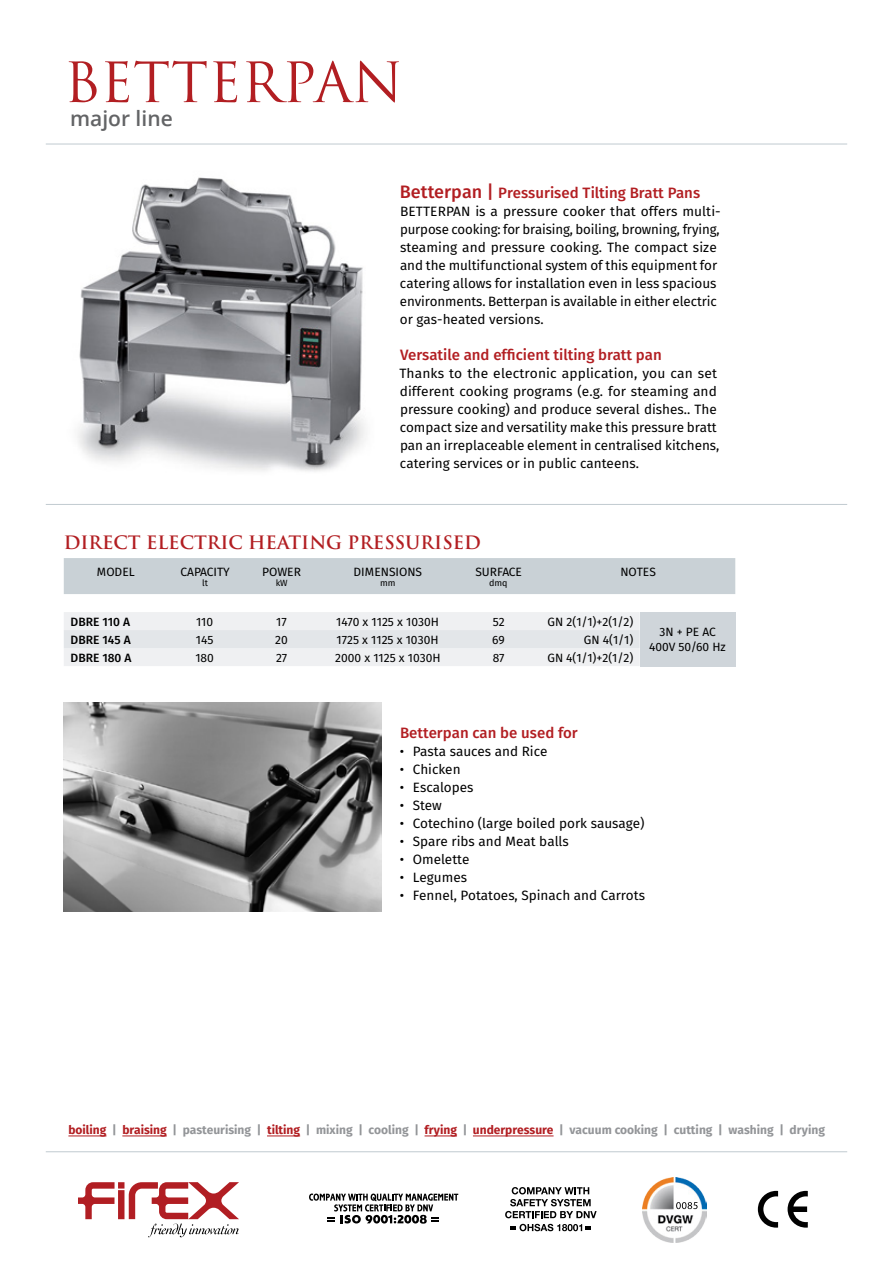
<style>
.page{position:relative;width:893px;height:1263px;background:#fff}
.page>*{position:absolute;margin:0;border:0;box-sizing:border-box;transform-origin:0 0}
.t1{font:54px "Trajan Pro";color:#b21e22}
.t2{font:600 21px "Open Sans";color:#636466}
.t3{font:700 18px "Trajan Pro";color:#b21e22}
.t4{font:500 15px "Fira Sans";color:#b21e22}
.t5{font:13.5px/18px "Fira Sans";color:#000}
.t6{font:12px/15px "Fira Sans";color:#000;text-align:center}
.t7{font:700 12px "Fira Sans";color:#939598}
.t8{font:500 12px "Fira Sans";color:#000}
.t9{font:9px "Fira Sans";color:#000}
.s1{font-size:18px}
.s2{color:#b21e22}
</style>
<div class="page">
<img style="left:77px;top:177px;width:288px;height:295px">
<img style="left:64px;top:702px;width:318px;height:210px">
<hr style="left:46px;top:504px;width:801px;height:1px;background:#c1cad0">
<hr style="left:68px;top:1136px;width:38px;height:1px;background:#b21e22">
<hr style="left:122px;top:1136px;width:45px;height:1px;background:#b21e22">
<hr style="left:267px;top:1136px;width:33px;height:1px;background:#b21e22">
<hr style="left:425px;top:1136px;width:32px;height:1px;background:#b21e22">
<hr style="left:473px;top:1136px;width:81px;height:1px;background:#b21e22">
<div style="left:64px;top:558px;width:671px;height:36px;background:#c9d1d6"></div>
<div style="left:640px;top:612px;width:95px;height:54px;background:#cfd5da"></div>
<svg style="left:64px;top:612px;width:576px;height:54px"></svg>
<hr style="left:46px;top:144px;width:801px;height:1px;background:#c1cad0">
<svg style="left:78px;top:1182px;width:161px;height:55px"></svg>
<hr style="left:46px;top:1151px;width:801px;height:1px;background:#c1cad0">
<svg style="left:758px;top:1191px;width:50px;height:36px"></svg>
<img style="left:642px;top:1177px;width:65px;height:65px">
<svg style="left:676px;top:1202px;width:22px;height:7px"></svg>
<svg style="left:505px;top:1187px;width:92px;height:31px"></svg>
<svg style="left:511px;top:1224px;width:80px;height:7px"></svg>
<svg style="left:309px;top:1193px;width:149px;height:31px"></svg>
<h1 class="t1" style="left:64px;top:48px;width:341px">BETTERPAN</h1>
<h2 class="t2" style="left:70px;top:104px;width:104px">major line</h2>
<p class="t4" style="left:400px;top:182px;width:302px"><span class="s1">Betterpan |</span> Pressurised Tilting Bratt Pans</p>
<p class="t5" style="left:400px;top:203px;width:322px">BETTERPAN is a pressure cooker that offers multi&shy;purpose cooking: for braising, boiling, browning, frying, steaming and pressure cooking. The compact size and the multifunctional system of this equipment for catering allows for installation even in less spacious environments. Betterpan is available in either electric or gas-heated versions.</p>
<p class="t4" style="left:400px;top:344px;width:263px">Versatile and efficient tilting bratt pan</p>
<p class="t5" style="left:399px;top:365px;width:322px">Thanks to the electronic application, you can set different cooking programs (e.g. for steaming and pressure cooking) and produce several dishes.. The compact size and versatility make this pressure bratt pan an irreplaceable element in centralised kitchens, catering services or in public canteens.</p>
<h3 class="t3" style="left:64px;top:531px;width:419px">DIRECT ELECTRIC HEATING PRESSURISED</h3>
<p class="t6" style="left:97px;top:565px;width:39px">MODEL</p>
<p class="t6" style="left:181px;top:565px;width:51px">CAPACITY</p>
<p class="t6" style="left:262px;top:565px;width:40px">POWER</p>
<p class="t6" style="left:354px;top:565px;width:70px">DIMENSIONS</p>
<p class="t6" style="left:475px;top:565px;width:48px">SURFACE</p>
<p class="t6" style="left:620px;top:565px;width:37px">NOTES</p>
<p class="t9" style="left:202px;top:577px;width:7px">lt</p>
<p class="t9" style="left:276px;top:577px;width:14px">kW</p>
<p class="t9" style="left:380px;top:577px;width:17px">mm</p>
<p class="t9" style="left:489px;top:577px;width:20px">dmq</p>
<p class="t8" style="left:71px;top:613px;width:61px">DBRE 110 A</p>
<p class="t6" style="left:196px;top:615px;width:19px">110</p>
<p class="t6" style="left:276px;top:615px;width:12px">17</p>
<p class="t6" style="left:336px;top:615px;width:104px">1470 x 1125 x 1030H</p>
<p class="t6" style="left:493px;top:615px;width:13px">52</p>
<p class="t6" style="left:548px;top:615px;width:87px">GN 2(1/1)+2(1/2)</p>
<p class="t6" style="left:649px;top:625px;width:78px">3N + PE AC<br>400V 50/60 Hz</p>
<p class="t8" style="left:71px;top:631px;width:62px">DBRE 145 A</p>
<p class="t6" style="left:196px;top:633px;width:19px">145</p>
<p class="t6" style="left:275px;top:633px;width:14px">20</p>
<p class="t6" style="left:337px;top:633px;width:103px">1725 x 1125 x 1030H</p>
<p class="t6" style="left:492px;top:633px;width:14px">69</p>
<p class="t6" style="left:584px;top:633px;width:51px">GN 4(1/1)</p>
<p class="t8" style="left:71px;top:649px;width:62px">DBRE 180 A</p>
<p class="t6" style="left:195px;top:651px;width:20px">180</p>
<p class="t6" style="left:276px;top:651px;width:13px">27</p>
<p class="t6" style="left:335px;top:651px;width:107px">2000 x 1125 x 1030H</p>
<p class="t6" style="left:493px;top:651px;width:13px">87</p>
<p class="t6" style="left:547px;top:651px;width:87px">GN 4(1/1)+2(1/2)</p>
<p class="t4" style="left:400px;top:722px;width:179px">Betterpan can be used for</p>
<p class="t5" style="left:400px;top:743px;width:149px">• Pasta sauces and Rice</p>
<p class="t5" style="left:400px;top:761px;width:62px">• Chicken</p>
<p class="t5" style="left:400px;top:779px;width:75px">• Escalopes</p>
<p class="t5" style="left:400px;top:797px;width:44px">• Stew</p>
<p class="t5" style="left:400px;top:815px;width:246px">• Cotechino (large boiled pork sausage)</p>
<p class="t5" style="left:400px;top:833px;width:170px">• Spare ribs and Meat balls</p>
<p class="t5" style="left:400px;top:851px;width:71px">• Omelette</p>
<p class="t5" style="left:400px;top:869px;width:69px">• Legumes</p>
<p class="t5" style="left:400px;top:887px;width:247px">• Fennel, Potatoes, Spinach and Carrots</p>
<p class="t7" style="left:68px;top:1121px;width:758px"><span class="s2">boiling</span> | <span class="s2">braising</span> | pasteurising | <span class="s2">tilting</span> | mixing | cooling | <span class="s2">frying</span> | <span class="s2">underpressure</span> | vacuum cooking | cutting | washing | drying</p>
</div>
